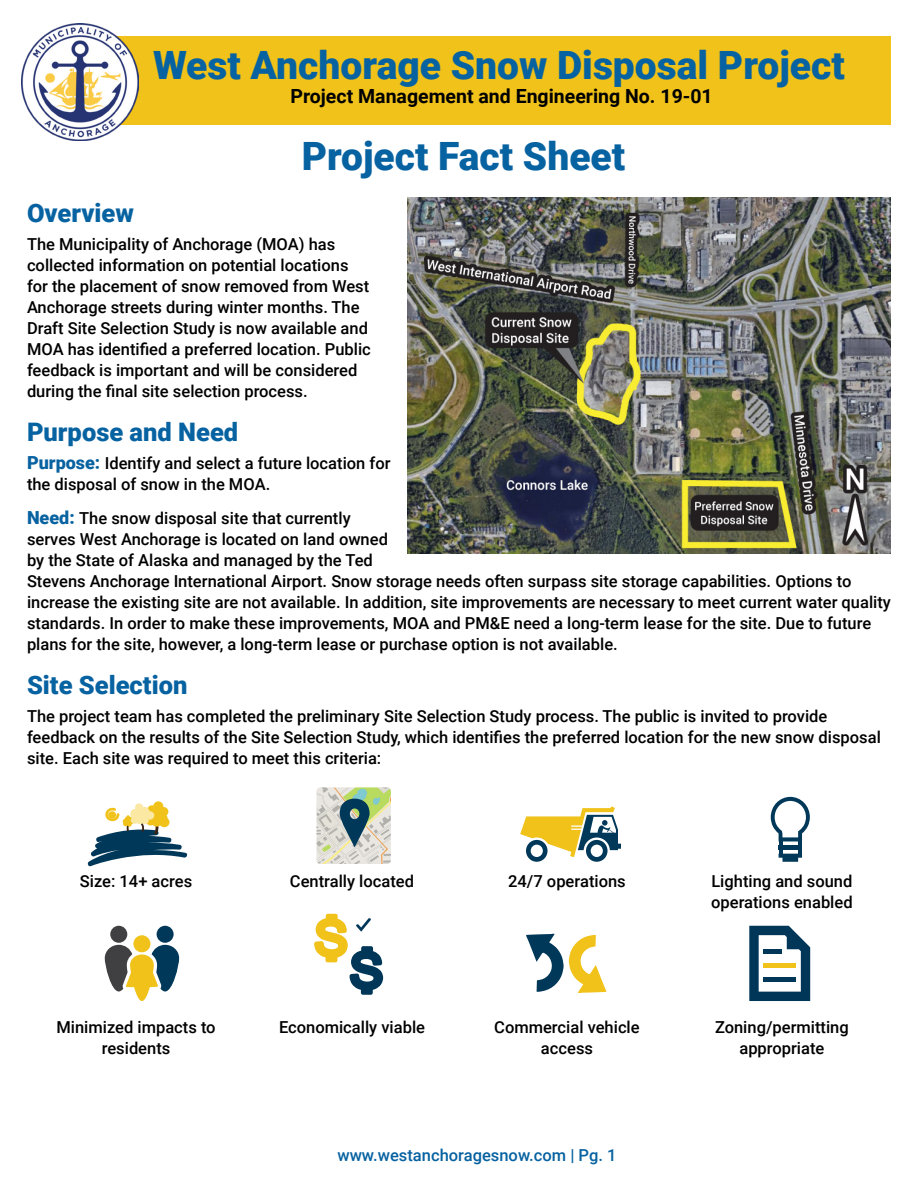
<style>
.page{position:relative;width:918px;height:1188px;background:#fff}
.page>*{position:absolute;margin:0;border:0;box-sizing:border-box;transform-origin:0 0}
.t1{font:900 39px "Roboto";color:#0762a1}
.H1_Blue_17{font:900 25.5px "Roboto";color:#0762a1}
.t2{font:700 19.5px "Roboto";color:#000}
.t3{font:500 16.5px/21px "Roboto";color:#000}
.t4{font:500 16.5px "Roboto";color:#0762a1}
.s1{font-weight:900;font-size:18px;color:#0762a1}
</style>
<div class="page">
<div style="left:80px;top:36px;width:811px;height:88px;background:#f0c21a"></div>
<img style="left:21px;top:23px;width:117px;height:117px">
<img style="left:407px;top:198px;width:484px;height:356px">
<svg style="left:87px;top:801px;width:101px;height:66px"></svg>
<img style="left:316px;top:787px;width:75px;height:77px">
<svg style="left:340px;top:799px;width:30px;height:48px"></svg>
<svg style="left:520px;top:806px;width:101px;height:56px"></svg>
<div style="left:157px;top:926px;width:17px;height:17px;background:#003859;border-radius:50%"></div>
<div style="left:110px;top:926px;width:17px;height:17px;background:#404042;border-radius:50%"></div>
<svg style="left:105px;top:935px;width:74px;height:66px"></svg>
<svg style="left:526px;top:934px;width:80px;height:59px"></svg>
<svg style="left:749px;top:926px;width:61px;height:75px"></svg>
<div style="left:763px;top:963px;width:33px;height:5px;background:#f0c21a"></div>
<div style="left:763px;top:949px;width:19px;height:5px;background:#003759"></div>
<hr style="left:763px;top:978px;width:33px;height:4px;background:#003759">
<svg style="left:771px;top:797px;width:39px;height:65px"></svg>
<hr style="left:798px;top:841px;width:4px;height:13px;background:#003859">
<svg style="left:314px;top:914px;width:69px;height:81px"></svg>
<p class="t1" style="left:153px;top:38px;width:693px">West Anchorage Snow Disposal Project</p>
<p class="t2" style="left:291px;top:82px;width:424px">Project Management and Engineering No. 19-01</p>
<p class="t1" style="left:302px;top:128px;width:325px">Project Fact Sheet</p>
<h1 class="H1_Blue_17" style="left:27px;top:195px;width:108px">Overview</h1>
<p class="t3" style="left:27px;top:233px;width:345px">The Municipality of Anchorage (MOA) has collected information on potential locations for the placement of snow removed from West Anchorage streets during winter months. The Draft Site Selection Study is now available and MOA has identified a preferred location. Public feedback is important and will be considered during the final site selection process.</p>
<h1 class="H1_Blue_17" style="left:27px;top:414px;width:213px">Purpose and Need</h1>
<p class="t3" style="left:27px;top:452px;width:365px"><span class="s1">Purpose:</span> Identify and select a future location for the disposal of snow in the MOA.</p>
<p class="t3" style="left:27px;top:507px;width:866px"><span class="s1">Need:</span> The snow disposal site that currently<br>serves West Anchorage is located on land owned<br>by the State of Alaska and managed by the Ted<br>Stevens Anchorage International Airport. Snow storage needs often surpass site storage capabilities. Options to increase the existing site are not available. In addition, site improvements are necessary to meet current water quality standards. In order to make these improvements, MOA and PM&amp;E need a long-term lease for the site. Due to future plans for the site, however, a long-term lease or purchase option is not available.</p>
<h1 class="H1_Blue_17" style="left:27px;top:667px;width:162px">Site Selection</h1>
<p class="t3" style="left:27px;top:705px;width:855px">The project team has completed the preliminary Site Selection Study process. The public is invited to provide feedback on the results of the Site Selection Study, which identifies the preferred location for the new snow disposal site. Each site was required to meet this criteria:</p>
<p class="t3" style="left:80px;top:870px;width:114px">Size: 14+ acres</p>
<p class="t3" style="left:290px;top:870px;width:126px">Centrally located</p>
<p class="t3" style="left:508px;top:870px;width:119px">24/7 operations</p>
<p class="t3" style="left:711px;top:870px;width:143px">Lighting and sound operations enabled</p>
<p class="t3" style="left:56px;top:1016px;width:161px;text-align:center">Minimized impacts to residents</p>
<p class="t3" style="left:279px;top:1016px;width:148px">Economically viable</p>
<p class="t3" style="left:494px;top:1016px;width:147px;text-align:center">Commercial vehicle access</p>
<p class="t3" style="left:715px;top:1016px;width:135px;text-align:center">Zoning/permitting appropriate</p>
<p class="t4" style="left:337px;top:1143px;width:281px">www.westanchoragesnow.com | Pg. 1</p>
</div>
